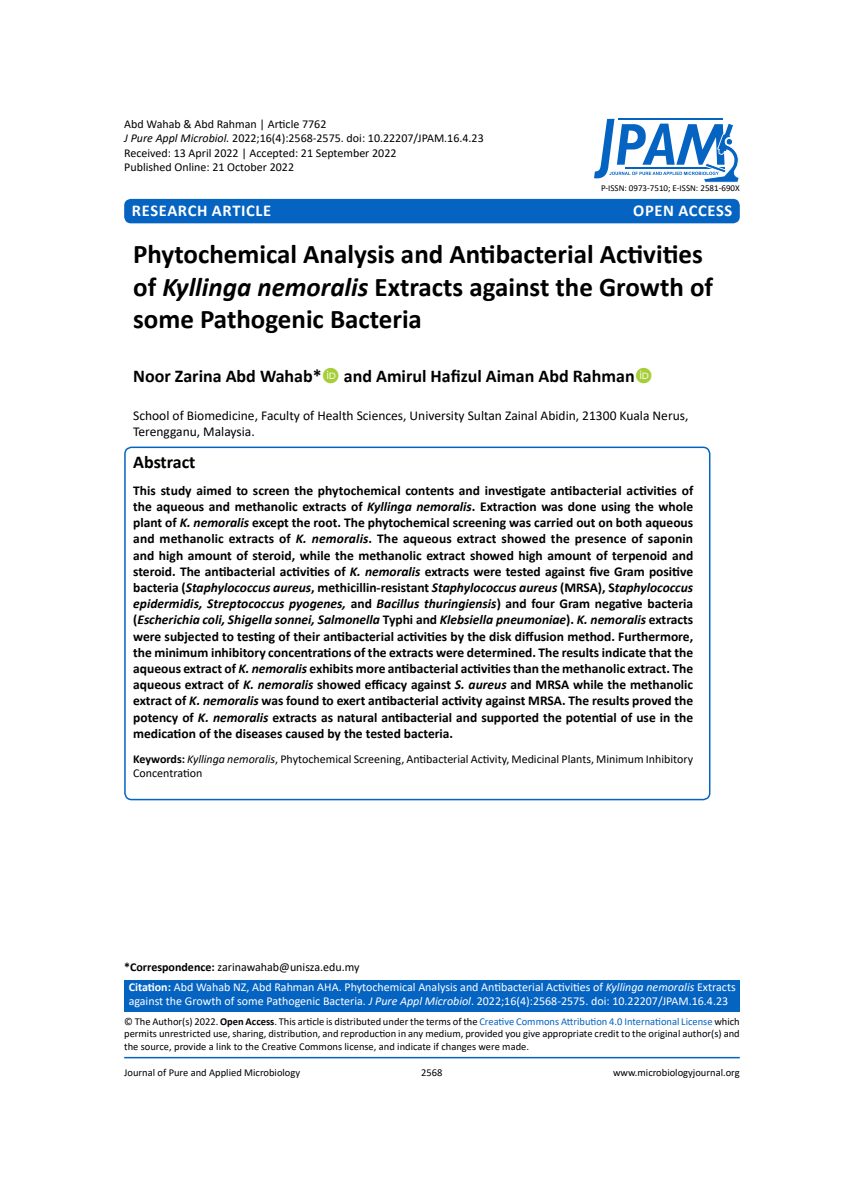
<style>
.page{position:relative;width:864px;height:1188px;background:#fff}
.page>*{position:absolute;margin:0;border:0;box-sizing:border-box;transform-origin:0 0}
.t1{font:700 27px/32.4px "Calibri";color:#000}
.t2{font:700 18px "Calibri";color:#000}
.t3{font:700 16.5px "Calibri";letter-spacing:.04em;color:#fff}
.t4{font:700 13.5px/16.2px "Calibri";color:#000;text-align:justify}
.t5{font:13.5px/16.2px "Calibri";color:#000}
.t6{font:12px/14.4px "Calibri";color:#000}
.t7{font:12px/14.4px "Calibri";color:#fff}
.t8{font:10.5px/12.6px "Calibri";color:#000;text-align:justify}
.t9{font:9px "Calibri";color:#000}
.s1{font-style:italic}
.s2{font-weight:700}
.s3{color:#0563c1}
</style>
<div class="page">
<div style="left:124px;top:980px;width:616px;height:31px;background:#0563c1"></div>
<hr style="left:124px;top:1057px;width:616px;height:1px;background:#0563c1">
<div style="left:124px;top:199px;width:616px;height:24px;background:#0563c1;border-radius:7px"></div>
<svg style="left:594px;top:119px;width:145px;height:64px"></svg>
<div style="left:124px;top:447px;width:586px;height:353px;border:2px solid #0563c1;border-radius:7px"></div>
<p class="t6" style="left:124px;top:116px;width:361px">Abd Wahab &amp; Abd Rahman | Article 7762<br><span class="s1">J Pure Appl Microbiol.</span> 2022;16(4):2568-2575. doi: 10.22207/JPAM.16.4.23<br>Received: 13 April 2022 | Accepted: 21 September 2022<br>Published Online: 21 October 2022</p>
<p class="t3" style="left:132px;top:198px;width:141px">ReSEARCH Article</p>
<p class="t3" style="left:633px;top:198px;width:101px">OPEN ACCESS</p>
<p class="t9" style="left:601px;top:182px;width:140px">P-ISSN: 0973-7510; E-ISSN: 2581-690X</p>
<h1 class="t1" style="left:133px;top:238px;width:581px">Phytochemical Analysis and Antibacterial Activities of <span class="s1">Kyllinga nemoralis</span> Extracts against the Growth of some Pathogenic Bacteria</h1>
<h2 class="t2" style="left:133px;top:363px;width:503px">Noor Zarina Abd Wahab* and Amirul Hafizul Aiman Abd Rahman</h2>
<p class="t5" style="left:133px;top:407px;width:557px">School of Biomedicine, Faculty of Health Sciences, University Sultan Zainal Abidin, 21300 Kuala Nerus,<br>Terengganu, Malaysia.</p>
<h2 class="t2" style="left:133px;top:449px;width:64px">Abstract</h2>
<p class="t4" style="left:133px;top:482px;width:562px">This study aimed to screen the phytochemical contents and investigate antibacterial activities of the aqueous and methanolic extracts of <span class="s1">Kyllinga nemoralis</span>. Extraction was done using the whole plant of <span class="s1">K. nemoralis</span> except the root. The phytochemical screening was carried out on both aqueous and methanolic extracts of <span class="s1">K. nemoralis</span>. The aqueous extract showed the presence of saponin and high amount of steroid, while the methanolic extract showed high amount of terpenoid and steroid. The antibacterial activities of <span class="s1">K. nemoralis</span> extracts were tested against five Gram positive bacteria (<span class="s1">Staphylococcus aureus</span>, methicillin-resistant <span class="s1">Staphylococcus aureus</span> (MRSA), S<span class="s1">taphylococcus epidermidis, Streptococcus pyogenes,</span> and <span class="s1">Bacillus thuringiensis</span>) and four Gram negative bacteria (<span class="s1">Escherichia coli, Shigella sonnei, Salmonella</span> Typhi and <span class="s1">Klebsiella pneumoniae</span>). <span class="s1">K. nemoralis</span> extracts were subjected to testing of their antibacterial activities by the disk diffusion method. Furthermore, the minimum inhibitory concentrations of the extracts were determined. The results indicate that the aqueous extract of <span class="s1">K. nemoralis</span> exhibits more antibacterial activities than the methanolic extract. The aqueous extract of <span class="s1">K. nemoralis</span> showed efficacy against <span class="s1">S. aureus</span> and MRSA while the methanolic extract of <span class="s1">K. nemoralis</span> was found to exert antibacterial activity against MRSA. The results proved the potency of <span class="s1">K. nemoralis</span> extracts as natural antibacterial and supported the potential of use in the medication of the diseases caused by the tested bacteria.</p>
<p class="t6" style="left:133px;top:751px;width:562px"><span class="s2">Keywords:</span> <span class="s1">Kyllinga nemoralis</span>, Phytochemical Screening, Antibacterial Activity, Medicinal Plants, Minimum Inhibitory<br>Concentration</p>
<p class="t6" style="left:124px;top:960px;width:237px"><span class="s2">*Correspondence:</span> zarinawahab@unisza.edu.my</p>
<p class="t7" style="left:129px;top:979px;width:609px"><span class="s2">Citation:</span> Abd Wahab NZ, Abd Rahman AHA. Phytochemical Analysis and Antibacterial Activities of <span class="s1">Kyllinga nemoralis</span> Extracts against the Growth of some Pathogenic Bacteria. <span class="s1">J Pure Appl Microbiol</span>. 2022;16(4):2568-2575. doi: 10.22207/JPAM.16.4.23</p>
<p class="t8" style="left:124px;top:1015px;width:617px">© The Author(s) 2022. <span class="s2">Open Access</span>. This article is distributed under the terms of the <span class="s3">Creative Commons Attribution 4.0 International License</span> which permits unrestricted use, sharing, distribution, and reproduction in any medium, provided you give appropriate credit to the original author(s) and the source, provide a link to the Creative Commons license, and indicate if changes were made.</p>
<p class="t8" style="left:124px;top:1066px;width:177px">Journal of Pure and Applied Microbiology</p>
<p class="t8" style="left:421px;top:1066px;width:23px">2568</p>
<p class="t8" style="left:613px;top:1066px;width:128px">www.microbiologyjournal.org</p>
</div>
